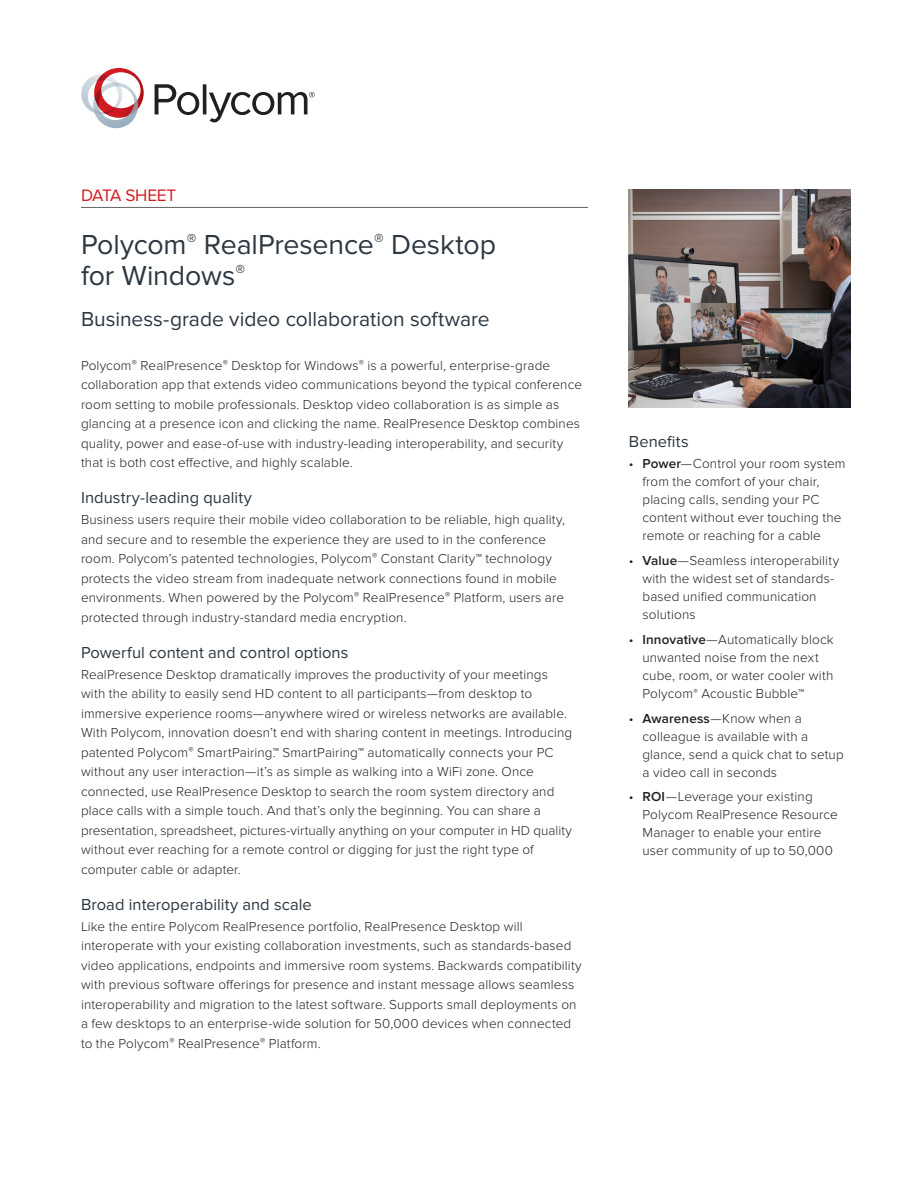
<style>
.page{position:relative;width:918px;height:1188px;background:#fff}
.page>*{position:absolute;margin:0;border:0;box-sizing:border-box;transform-origin:0 0}
.DS_-_Title{font:28.5px/31.5px "Proxima Nova";letter-spacing:-.005em;color:#2c3742}
.DS_-_Subtitle{font:21px "Proxima Nova";color:#2c3742}
.t1{font:17.25px "Proxima Nova";letter-spacing:-.015em;color:#d41b21}
.DS_-_Subhead_Level_1{font:16.5px "Proxima Nova";letter-spacing:.005em;color:#2c3742}
.Sidebar_Header{font:16.5px "Proxima Nova";letter-spacing:.005em;color:#2c3742}
.Body_Copy_Text{font:300 13.5px/19.5px "Proxima Nova";letter-spacing:.01em;color:#231f20}
.s1{font-weight:600}
</style>
<div class="page">
<hr style="left:81px;top:207px;width:507px;height:1px;background:#636366">
<svg style="left:81px;top:68px;width:63px;height:60px"></svg>
<svg style="left:155px;top:84px;width:44px;height:31px"></svg>
<hr style="left:203px;top:84px;width:3px;height:30px;background:#231f20">
<svg style="left:209px;top:92px;width:106px;height:30px"></svg>
<img style="left:629px;top:189px;width:221px;height:219px">
<p class="t1" style="left:81px;top:185px;width:97px">DATA SHEET</p>
<p class="DS_-_Title" style="left:81px;top:229px;width:417px">Polycom<sup>®</sup> RealPresence<sup>®</sup> Desktop for Windows<sup>®</sup></p>
<p class="DS_-_Subtitle" style="left:81px;top:307px;width:410px">Business-grade video collaboration software</p>
<p class="Body_Copy_Text" style="left:81px;top:356px;width:503px">Polycom<sup>®</sup> RealPresence<sup>®</sup> Desktop for Windows<sup>®</sup> is a powerful, enterprise-grade collaboration app that extends video communications beyond the typical conference room setting to mobile professionals. Desktop video collaboration is as simple as glancing at a presence icon and clicking the name. RealPresence Desktop combines quality, power and ease-of-use with industry-leading interoperability, and security that is both cost effective, and highly scalable.</p>
<p class="DS_-_Subhead_Level_1" style="left:81px;top:489px;width:172px">Industry-leading quality</p>
<p class="Body_Copy_Text" style="left:81px;top:510px;width:486px">Business users require their mobile video collaboration to be reliable, high quality, and secure and to resemble the experience they are used to in the conference room. Polycom’s patented technologies, Polycom<sup>®</sup> Constant Clarity™ technology protects the video stream from inadequate network connections found in mobile environments. When powered by the Polycom<sup>®</sup> RealPresence<sup>®</sup> Platform, users are protected through industry-standard media encryption.</p>
<p class="DS_-_Subhead_Level_1" style="left:81px;top:643px;width:269px">Powerful content and control options</p>
<p class="Body_Copy_Text" style="left:81px;top:665px;width:493px">RealPresence Desktop dramatically improves the productivity of your meetings with the ability to easily send HD content to all participants—from desktop to immersive experience rooms—anywhere wired or wireless networks are available.<br>With Polycom, innovation doesn’t end with sharing content in meetings. Introducing patented Polycom<sup>®</sup> SmartPairing™. SmartPairing™ automatically connects your PC without any user interaction—it’s as simple as walking into a WiFi zone. Once connected, use RealPresence Desktop to search the room system directory and place calls with a simple touch. And that’s only the beginning. You can share a presentation, spreadsheet, pictures-virtually anything on your computer in HD quality without ever reaching for a remote control or digging for just the right type of computer cable or adapter.</p>
<p class="DS_-_Subhead_Level_1" style="left:81px;top:895px;width:232px">Broad interoperability and scale</p>
<p class="Body_Copy_Text" style="left:81px;top:917px;width:502px">Like the entire Polycom RealPresence portfolio, RealPresence Desktop will interoperate with your existing collaboration investments, such as standards-based video applications, endpoints and immersive room systems. Backwards compatibility with previous software offerings for presence and instant message allows seamless interoperability and migration to the latest software. Supports small deployments on a few desktops to an enterprise-wide solution for 50,000 devices when connected to the Polycom<sup>®</sup> RealPresence<sup>®</sup> Platform.</p>
<p class="Sidebar_Header" style="left:629px;top:432px;width:61px">Benefits</p>
<p class="Body_Copy_Text" style="left:642px;top:455px;width:205px;line-height:18px;text-indent:-14px">• <span class="s1">Power</span>—Control your room system from the comfort of your chair, placing calls, sending your PC content without ever touching the remote or reaching for a cable</p>
<p class="Body_Copy_Text" style="left:642px;top:552px;width:198px;line-height:18px;text-indent:-14px">• <span class="s1">Value</span>—Seamless interoperability with the widest set of standards&shy;based unified communication solutions</p>
<p class="Body_Copy_Text" style="left:642px;top:631px;width:193px;line-height:18px;text-indent:-14px">• <span class="s1">Innovative</span>—Automatically block unwanted noise from the next cube, room, or water cooler with<br>Polycom<sup>®</sup> Acoustic Bubble™</p>
<p class="Body_Copy_Text" style="left:642px;top:709px;width:203px;line-height:18px;text-indent:-14px">• <span class="s1">Awareness</span>—Know when a colleague is available with a glance, send a quick chat to setup a video call in seconds</p>
<p class="Body_Copy_Text" style="left:642px;top:788px;width:197px;line-height:18px;text-indent:-14px">• <span class="s1">ROI</span>—Leverage your existing<br>Polycom RealPresence Resource<br>Manager to enable your entire user community of up to 50,000</p>
</div>
